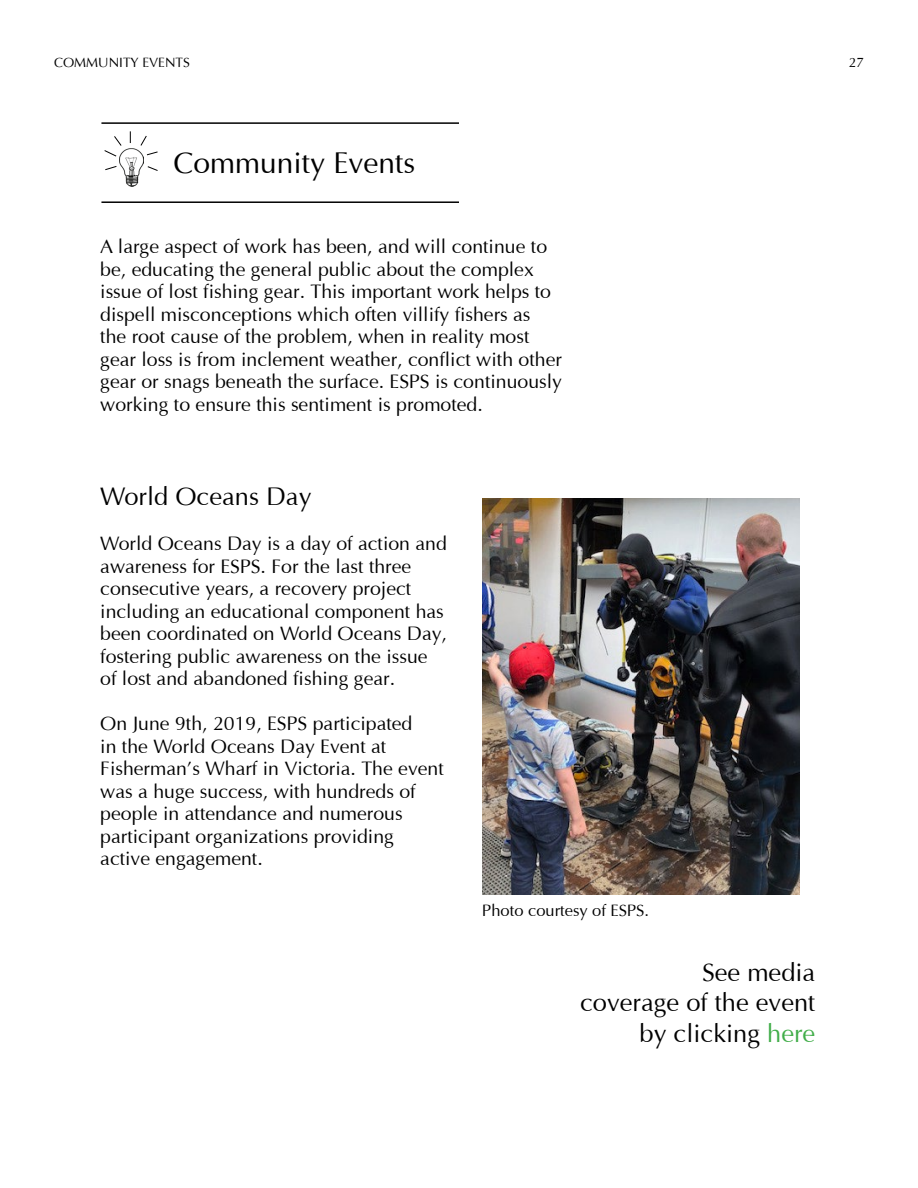
<style>
.page{position:relative;width:918px;height:1188px;background:#fff}
.page>*{position:absolute;margin:0;border:0;box-sizing:border-box;transform-origin:0 0}
.t1{font:30px "Opulent";color:#000}
.t2{font:25.5px/30.6px "Opulent";color:#000;text-align:right}
.t3{font:19.5px/22.5px "Opulent";color:#000}
.t4{font:16.5px "Opulent";color:#000}
.t5{font:13.5px "Opulent";color:#000}
.s1{color:#41ad49}
</style>
<div class="page">
<img style="left:119px;top:148px;width:24px;height:39px">
<svg style="left:147px;top:166px;width:11px;height:5px"></svg>
<svg style="left:140px;top:136px;width:18px;height:20px"></svg>
<svg style="left:130px;top:131px;width:1px;height:12px"></svg>
<svg style="left:104px;top:136px;width:18px;height:21px"></svg>
<svg style="left:105px;top:166px;width:12px;height:5px"></svg>
<hr style="left:101px;top:122px;width:358px;height:2px;background:#000">
<hr style="left:101px;top:201px;width:358px;height:2px;background:#000">
<img style="left:482px;top:499px;width:317px;height:395px">
<p class="t5" style="left:54px;top:54px;width:137px">COMMUNITY EVENTS</p>
<p class="t5" style="left:849px;top:54px;width:17px">27</p>
<h1 class="t1" style="left:173px;top:145px;width:243px">Community Events</h1>
<p class="t3" style="left:100px;top:236px;width:463px">A large aspect of work has been, and will continue to be, educating the general public about the complex issue of lost fishing gear. This important work helps to dispell misconceptions which often villify fishers as<br>the root cause of the problem, when in reality most gear loss is from inclement weather, conflict with other gear or snags beneath the surface. ESPS is continuously working to ensure this sentiment is promoted.</p>
<h2 class="t2" style="left:100px;top:481px;width:213px">World Oceans Day</h2>
<p class="t3" style="left:100px;top:532px;width:348px">World Oceans Day is a day of action and awareness for ESPS. For the last three consecutive years, a recovery project including an educational component has been coordinated on World Oceans Day, fostering public awareness on the issue of lost and abandoned fishing gear.</p>
<p class="t3" style="left:100px;top:713px;width:345px">On June 9th, 2019, ESPS participated<br>in the World Oceans Day Event at Fisherman’s Wharf in Victoria. The event was a huge success, with hundreds of people in attendance and numerous participant organizations providing active engagement.</p>
<p class="t4" style="left:482px;top:900px;width:168px">Photo courtesy of ESPS.</p>
<h2 class="t2" style="left:580px;top:957px;width:237px">See media<br>coverage of the event by clicking <span class="s1">here</span></h2>
</div>
